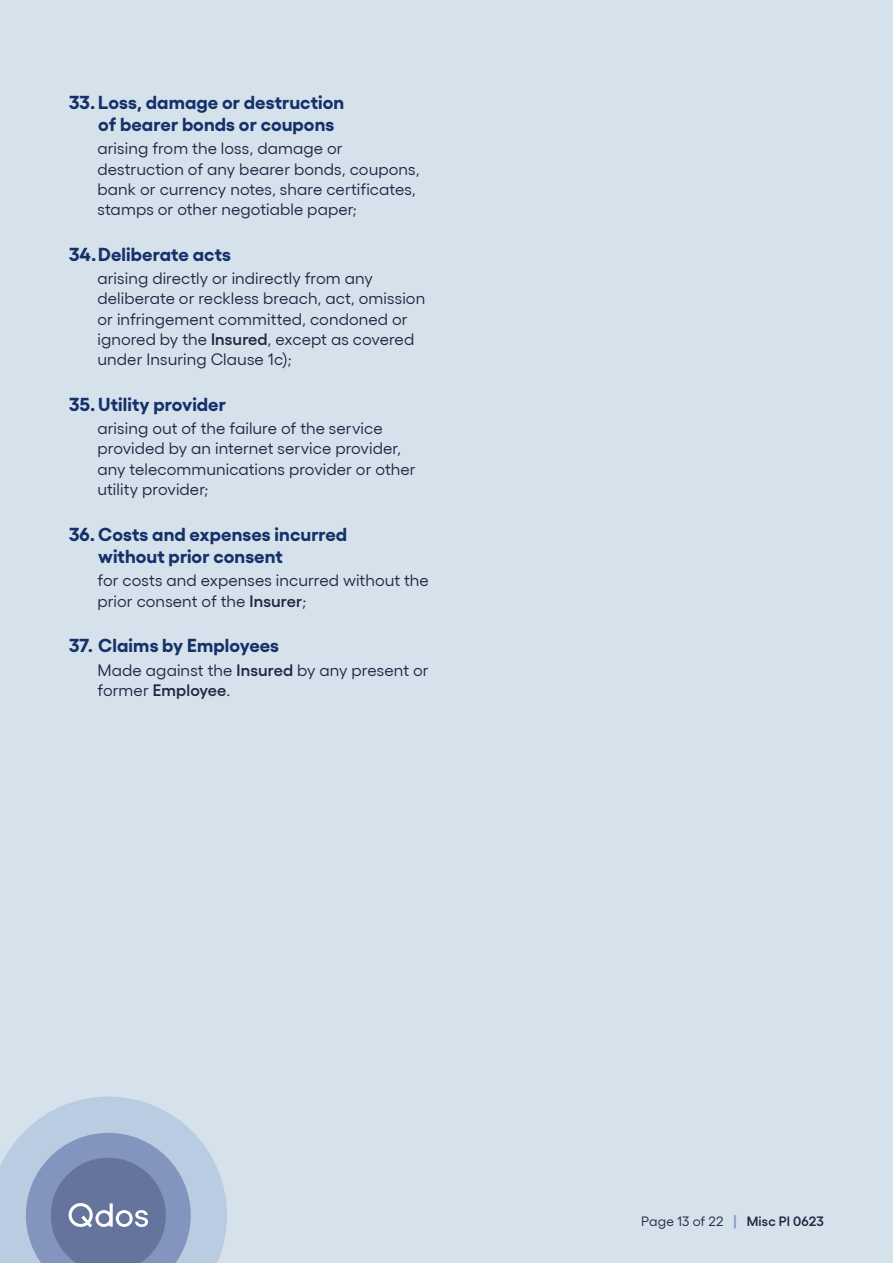
<style>
.page{position:relative;width:893px;height:1263px;background:#d6e2eb}
.page>*{position:absolute;margin:0;border:0;box-sizing:border-box;transform-origin:0 0}
.t1{font:700 18.75px/22.5px "Gellix";letter-spacing:.005em;color:#15316a}
.t2{font:16.5px/20.2px "Gellix";letter-spacing:.005em;color:#1d2844}
.t3{font:13.5px "Gellix";letter-spacing:.015em;color:#1d2844}
.s1{font-weight:600}
.s2{font-weight:600;font-size:13.8px;color:#8395be}
</style>
<div class="page">
<svg style="left:0;top:1096px;width:227px;height:167px;background:#9eaecb"></svg>
<p class="t1" style="left:98px;top:89px;width:247px;text-indent:-29px">33. Loss, damage or destruction of bearer bonds or coupons</p>
<p class="t2" style="left:97px;top:137px;width:324px">arising from the loss, damage or destruction of any bearer bonds, coupons, bank or currency notes, share certificates, stamps or other negotiable paper;</p>
<p class="t1" style="left:69px;top:241px;width:163px">34.Deliberate acts</p>
<p class="t2" style="left:97px;top:267px;width:329px">arising directly or indirectly from any deliberate or reckless breach, act, omission or infringement committed, condoned or ignored by the <span class="s1">Insured</span>, except as covered under Insuring Clause 1c);</p>
<p class="t1" style="left:69px;top:391px;width:159px">35.Utility provider</p>
<p class="t2" style="left:97px;top:417px;width:320px">arising out of the failure of the service provided by an internet service provider, any telecommunications provider or other utility provider;</p>
<p class="t1" style="left:98px;top:521px;width:251px;text-indent:-29px">36. Costs and expenses incurred without prior consent</p>
<p class="t2" style="left:97px;top:569px;width:333px">for costs and expenses incurred without the prior consent of the <span class="s1">Insurer</span>;</p>
<p class="t1" style="left:69px;top:632px;width:212px">37. Claims by Employees</p>
<p class="t2" style="left:97px;top:658px;width:333px">Made against the <span class="s1">Insured</span> by any present or former <span class="s1">Employee</span>.</p>
<p class="t3" style="left:641px;top:1211px;width:184px">Page 13 of 22 <span class="s2">|</span> <span class="s1">Misc PI 0623</span></p>
</div>
